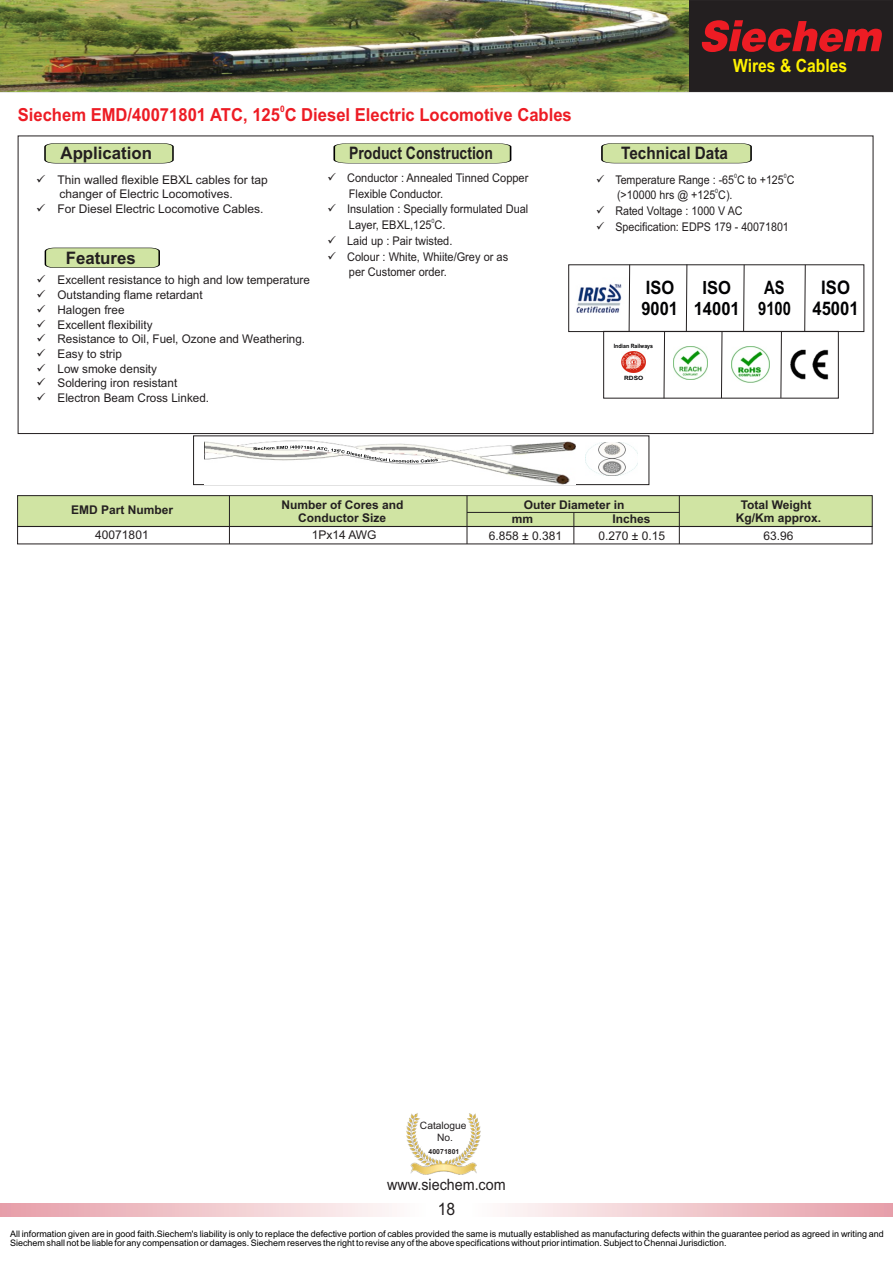
<style>
.page{position:relative;width:893px;height:1263px;background:#fff}
.page>*{position:absolute;margin:0;border:0;box-sizing:border-box;transform-origin:0 0}
.t1{font:700 18.75px/20.9px "Arial";color:#020203;text-align:center;scale:.89 1}
.t2{font:700 18.45px/20.5px "Arial";color:#020203;scale:.89 1}
.t3{font:700 18.45px/20.7px "Arial";color:#020203;text-align:center;scale:.8 1}
.t4{font:700 18.3px "Arial";color:#fff200;scale:.86 1}
.t5{font:700 18.15px/20.2px "Arial";color:#020203;text-align:center;scale:.91 1}
.t6{font:700 18px "Arial";color:#ed1c24;scale:.93 1}
.t7{font:700 17.25px "Arial";color:#231f20}
.t8{font:700 17.25px "Arial";color:#231f20;scale:.81 1}
.t9{font:700 17.25px "Arial";color:#231f20;scale:.89 1}
.t10{font:17.1px "Arial";color:#231f20;scale:.92 1}
.t11{font:15.6px "Arial";color:#231f20;scale:.92 1}
.t12{font:12px/14.7px "Arial";color:#231f20}
.t13{font:12px/15.8px "Arial";color:#231f20;scale:.92 1}
.t14{font:12px "Arial";color:#231f20;scale:.89 1}
.t15{font:700 12px/13.4px "Arial";color:#231f20;text-align:center}
.t16{font:10.2px/11.4px "Arial";color:#231f20;text-align:center}
.t17{font:9px/9.9px "Arial";color:#000}
.t18{font:700 9px "Arial";color:#ed1c24;scale:.93 1}
.t19{font:700 6.9px "Arial";color:#231f20}
.t20{font:6px "Arial";color:#231f20;scale:.89 1}
.t21{font:6px "Arial";color:#231f20;scale:.92 1}
.t22{font:700 5.85px "Arial";color:#020203;scale:.9 1}
.t23{font:700 5.85px "Arial";color:#020203;scale:1.13 1}
</style>
<div class="page">
<img style="left:205px;top:441px;width:371px;height:44px">
<img style="left:406px;top:1113px;width:75px;height:62px">
<svg style="left:508px;top:1203px;width:385px;height:13px;background:#f0c7cc"></svg>
<svg style="left:0;top:1203px;width:389px;height:13px;background:#f0c7cc"></svg>
<svg style="left:601px;top:143px;width:151px;height:20px;background:#c7da9d"></svg>
<svg style="left:44px;top:143px;width:130px;height:21px;background:#c5d69d"></svg>
<svg style="left:333px;top:143px;width:179px;height:21px;background:#c8daa0"></svg>
<svg style="left:688px;top:0;width:205px;height:92px;background:#421f20"></svg>
<img style="left:0;top:0;width:688px;height:92px">
<svg style="left:44px;top:248px;width:116px;height:20px;background:#c4d79b"></svg>
<svg style="left:17px;top:495px;width:856px;height:32px;background:#c9dc9d"></svg>
<div style="left:17px;top:526px;width:855px;height:18px;border:1px solid #231f20"></div>
<hr style="left:229px;top:496px;width:1px;height:48px;background:#231f20">
<hr style="left:467px;top:496px;width:1px;height:48px;background:#231f20">
<hr style="left:679px;top:496px;width:1px;height:48px;background:#231f20">
<hr style="left:467px;top:512px;width:212px;height:1px;background:#231f20">
<hr style="left:573px;top:512px;width:1px;height:32px;background:#231f20">
<svg style="left:253px;top:445px;width:185px;height:18px"></svg>
<img style="left:585px;top:442px;width:53px;height:34px">
<img style="left:621px;top:351px;width:25px;height:21px">
<img style="left:790px;top:349px;width:39px;height:31px">
<img style="left:732px;top:346px;width:37px;height:36px">
<img style="left:673px;top:346px;width:35px;height:34px">
<img style="left:576px;top:277px;width:55px;height:36px">
<div style="left:603px;top:331px;width:236px;height:67px;border:1px solid #231f20"></div>
<svg style="left:628px;top:264px;width:2px;height:68px"></svg>
<svg style="left:686px;top:264px;width:2px;height:69px"></svg>
<svg style="left:743px;top:264px;width:2px;height:69px"></svg>
<svg style="left:804px;top:264px;width:2px;height:68px"></svg>
<svg style="left:780px;top:330px;width:2px;height:69px"></svg>
<svg style="left:721px;top:331px;width:2px;height:68px"></svg>
<svg style="left:663px;top:331px;width:2px;height:68px"></svg>
<p class="t18" style="left:280px;top:105px;width:6px">0</p>
<h3 class="t6" style="left:18px;top:107px;width:597px">Siechem EMD/40071801 ATC, 125 C Diesel Electric Locomotive Cables</h3>
<h3 class="t4" style="left:733px;top:59px;width:134px">Wires &amp; Cables</h3>
<h3 class="t7" style="left:61px;top:146px;width:93px">Application</h3>
<h3 class="t8" style="left:349px;top:146px;width:179px">Product Construction</h3>
<h3 class="t9" style="left:621px;top:147px;width:122px">Technical Data</h3>
<p class="t12" style="left:60px;top:173px;width:210px;text-indent:-23px">✓ Thin walled flexible EBXL cables for tap changer of Electric Locomotives.</p>
<p class="t12" style="left:36px;top:203px;width:229px">✓ For Diesel Electric Locomotive Cables.</p>
<h3 class="t7" style="left:66px;top:251px;width:72px">Features</h3>
<p class="t12" style="left:37px;top:274px;width:275px">✓ Excellent resistance to high and low temperature</p>
<p class="t12" style="left:37px;top:289px;width:167px">✓ Outstanding flame retardant</p>
<p class="t12" style="left:37px;top:303px;width:89px">✓ Halogen free</p>
<p class="t12" style="left:37px;top:318px;width:117px">✓ Excellent flexibility</p>
<p class="t12" style="left:37px;top:333px;width:270px">✓ Resistance to Oil, Fuel, Ozone and Weathering.</p>
<p class="t12" style="left:37px;top:348px;width:87px">✓ Easy to strip</p>
<p class="t12" style="left:37px;top:362px;width:122px">✓ Low smoke density</p>
<p class="t12" style="left:37px;top:377px;width:142px">✓ Soldering iron resistant</p>
<p class="t12" style="left:37px;top:392px;width:174px">✓ Electron Beam Cross Linked.</p>
<p class="t13" style="left:349px;top:171px;width:197px;text-indent:-21px">✓ Conductor : Annealed Tinned Copper<br>Flexible Conductor.</p>
<p class="t13" style="left:327px;top:202px;width:220px">✓ Insulation : Specially formulated Dual</p>
<p class="t21" style="left:432px;top:219px;width:5px">0</p>
<p class="t13" style="left:349px;top:218px;width:107px">Layer, EBXL,125 C.</p>
<p class="t13" style="left:327px;top:234px;width:137px">✓ Laid up : Pair twisted.</p>
<p class="t13" style="left:349px;top:250px;width:175px;text-indent:-21px">✓ Colour : White, Whiite/Grey or as per Customer order.</p>
<p class="t20" style="left:734px;top:173px;width:5px">0</p>
<p class="t20" style="left:784px;top:173px;width:5px">0</p>
<p class="t14" style="left:596px;top:175px;width:224px">✓ Temperature Range : -65 C to +125 C</p>
<p class="t20" style="left:715px;top:189px;width:5px">0</p>
<p class="t14" style="left:617px;top:191px;width:131px">(&gt;10000 hrs @ +125 C).</p>
<p class="t14" style="left:596px;top:206px;width:166px">✓ Rated Voltage : 1000 V AC</p>
<p class="t14" style="left:596px;top:222px;width:218px">✓ Specification: EDPS 179 - 40071801</p>
<h2 class="t2" style="left:641px;top:279px;width:43px">ISO<br>9001</h2>
<h1 class="t1" style="left:812px;top:279px;width:54px">ISO<br>45001</h1>
<h2 class="t3" style="left:758px;top:279px;width:43px">AS<br>9100</h2>
<h3 class="t5" style="left:694px;top:280px;width:52px">ISO<br>14001</h3>
<p class="t22" style="left:614px;top:344px;width:45px">Indian Railways</p>
<p class="t23" style="left:624px;top:376px;width:18px">RDSO</p>
<p class="t15" style="left:512px;top:499px;width:114px;line-height:14px;text-align:left;text-indent:12px">Outer Diameter in mm</p>
<p class="t15" style="left:71px;top:504px;width:104px">EMD Part Number</p>
<p class="t15" style="left:281px;top:499px;width:124px">Number of Cores and<br>Conductor Size</p>
<p class="t15" style="left:736px;top:499px;width:87px">Total Weight<br>Kg/Km approx.</p>
<p class="t15" style="left:613px;top:513px;width:40px">Inches</p>
<p class="t12" style="left:95px;top:529px;width:55px">40071801</p>
<p class="t12" style="left:312px;top:529px;width:66px">1Px14 AWG</p>
<p class="t12" style="left:489px;top:530px;width:75px">6.858 ± 0.381</p>
<p class="t12" style="left:598px;top:530px;width:68px">0.270 ± 0.15</p>
<p class="t12" style="left:763px;top:530px;width:32px">63.96</p>
<p class="t16" style="left:420px;top:1121px;width:48px">Catalogue<br>No.</p>
<p class="t19" style="left:429px;top:1149px;width:32px">40071801</p>
<h3 class="t11" style="left:387px;top:1179px;width:130px">www.siechem.com</h3>
<p class="t17" style="left:10px;top:1229px;width:875px">All information given are in good faith.Siechem's liability is only to replace the defective portion of cables provided the same is mutually established as manufacturing defects within the guarantee period as agreed in writing and<br>Siechem shall not be liable for any compensation or damages. Siechem reserves the right to revise any of the above specifications without prior intimation. Subject to Chennai Jurisdiction.</p>
<h3 class="t10" style="left:438px;top:1203px;width:21px">18</h3>
</div>
